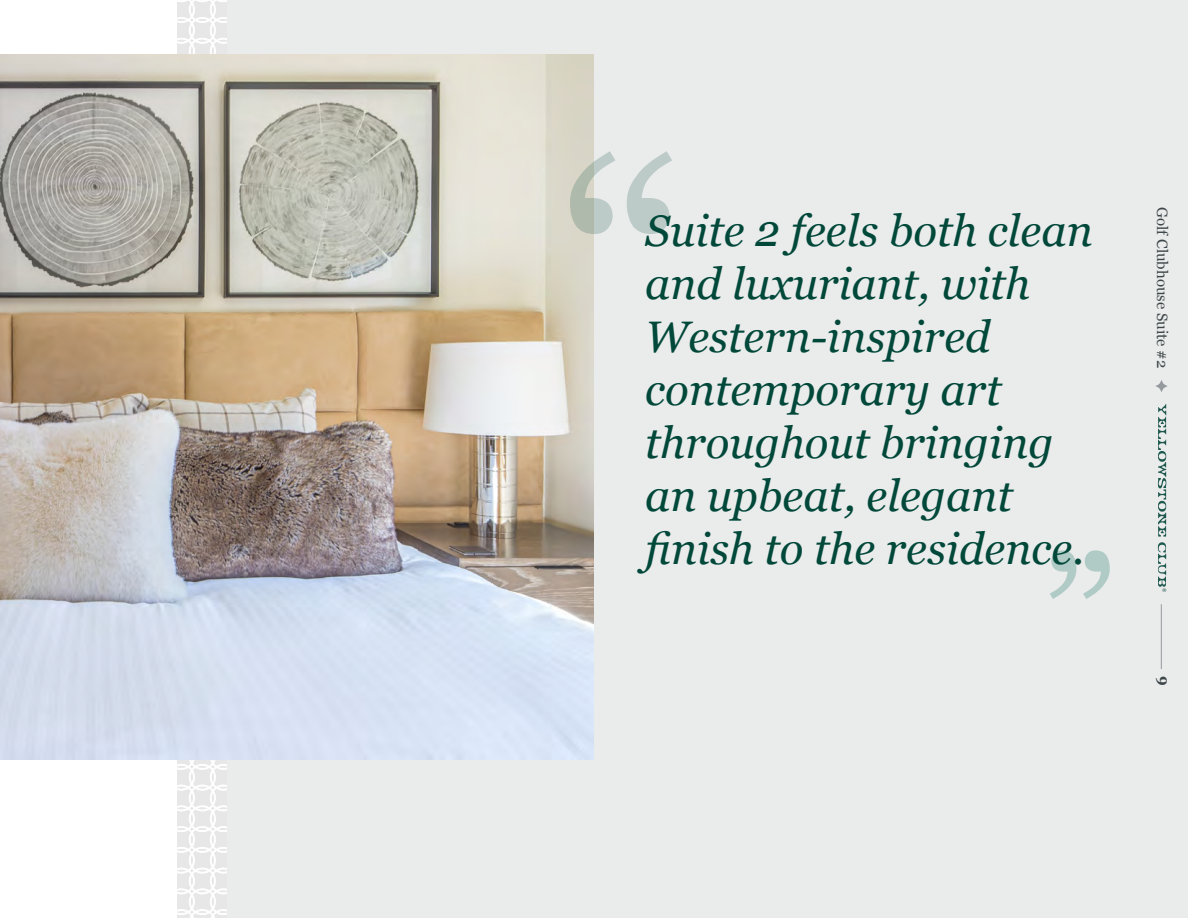
<style>
.page{position:relative;width:1188px;height:918px;background:#fff}
.page>*{position:absolute;margin:0;border:0;box-sizing:border-box;transform-origin:0 0}
.t1{font:italic 44.1px/52.9px "Georgia";color:#004839}
.t2{font:15px "Georgia";color:#293234}
.t3{font:700 15px "Georgia";color:#293234}
</style>
<div class="page">
<img style="left:178px;top:0;width:49px;height:918px">
<div style="left:227px;top:0;width:961px;height:918px;background:#eaebeb"></div>
<img style="left:0;top:54px;width:594px;height:705px">
<svg style="left:570px;top:151px;width:102px;height:83px"></svg>
<svg style="left:1050px;top:550px;width:60px;height:49px"></svg>
<svg style="left:1158px;top:404px;width:8px;height:183px"></svg>
<p class="t1" style="left:645px;top:203px;width:449px">Suite 2 feels both clean and luxuriant, with<br>Western-inspired contemporary art throughout bringing an upbeat, elegant finish to the residence.</p>
<p class="t2" style="left:1173px;top:207px;width:162px;rotate:90deg">Golf Clubhouse Suite #2</p>
<p class="t3" style="left:1175px;top:676px;width:11px;rotate:90deg">9</p>
</div>
